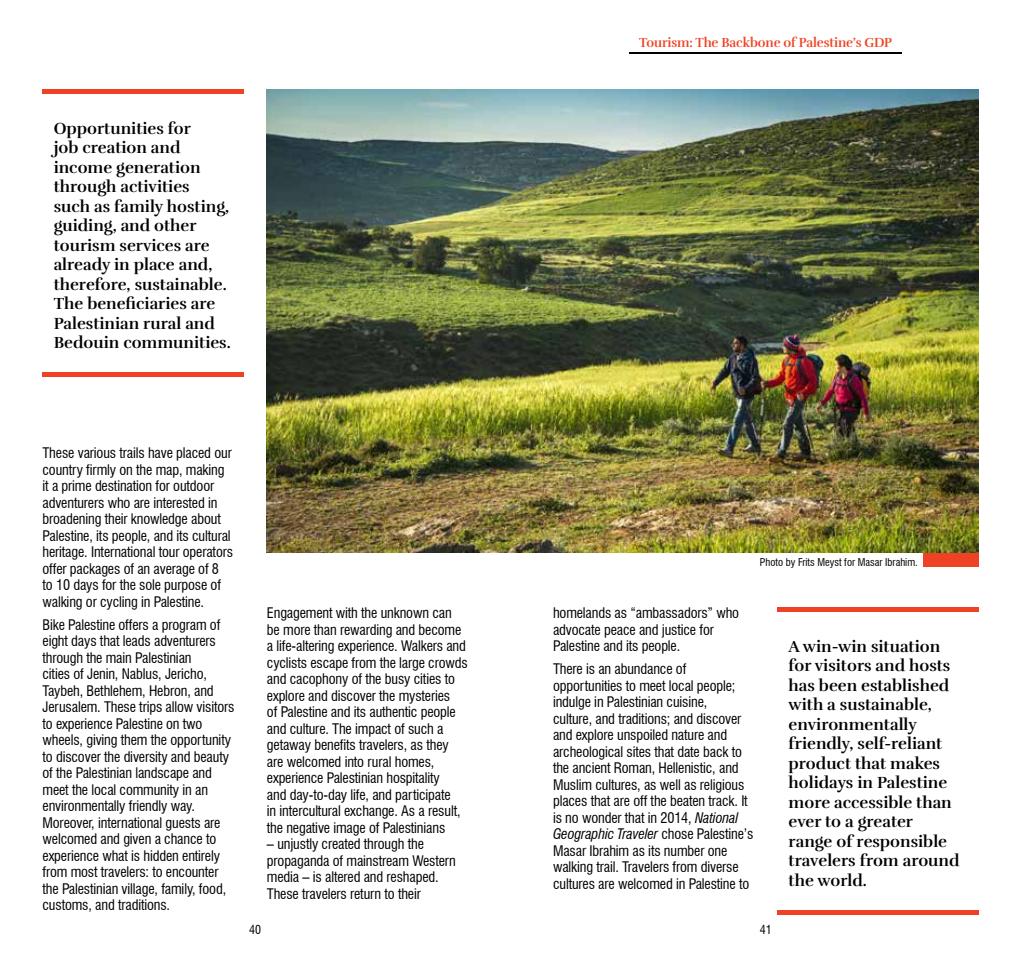
<style>
.page{position:relative;width:1021px;height:957px;background:#fff}
.page>*{position:absolute;margin:0;border:0;box-sizing:border-box;transform-origin:0 0}
.t1{font:700 16.5px/19.5px "Rufina";color:#000}
.t2{font:condensed 14.25px/16.5px "Swiss 721 BT";letter-spacing:-.01em;color:#000}
.t3{font:700 13.5px "Rufina";letter-spacing:-.01em;color:#ef4123;scale:.96 1}
.t4{font:condensed 12px "Swiss 721 BT";color:#000}
.t5{font:condensed 10.5px "Swiss 721 BT";color:#000}
.s1{font-style:italic}
</style>
<div class="page">
<img style="left:267px;top:89px;width:711px;height:464px">
<div style="left:43px;top:89px;width:200px;height:5px;background:#ef4123"></div>
<div style="left:43px;top:372px;width:200px;height:5px;background:#ef4123"></div>
<hr style="left:777px;top:607px;width:201px;height:4px;background:#ef4123">
<hr style="left:777px;top:910px;width:201px;height:4px;background:#ef4123">
<div style="left:923px;top:553px;width:55px;height:13px;background:#ef4123"></div>
<hr style="left:629px;top:52px;width:272px;height:1px;background:#000">
<p class="t1" style="left:54px;top:118px;width:178px">Opportunities for<br>job creation and income generation through activities<br>such as family hosting, guiding, and other tourism services are already in place and, therefore, sustainable.<br>The beneficiaries are<br>Palestinian rural and<br>Bedouin communities.</p>
<p class="t2" style="left:43px;top:445px;width:192px">These various trails have placed our country firmly on the map, making it a prime destination for outdoor adventurers who are interested in broadening their knowledge about Palestine, its people, and its cultural heritage. International tour operators offer packages of an average of 8<br>to 10 days for the sole purpose of walking or cycling in Palestine.</p>
<p class="t2" style="left:43px;top:616px;width:193px">Bike Palestine offers a program of eight days that leads adventurers through the main Palestinian<br>cities of Jenin, Nablus, Jericho, Taybeh, Bethlehem, Hebron, and Jerusalem. These trips allow visitors to experience Palestine on two wheels, giving them the opportunity to discover the diversity and beauty of the Palestinian landscape and meet the local community in an environmentally friendly way.<br>Moreover, international guests are welcomed and given a chance to experience what is hidden entirely from most travelers: to encounter the Palestinian village, family, food, customs, and traditions.</p>
<p class="t2" style="left:267px;top:605px;width:202px">Engagement with the unknown can be more than rewarding and become a life-altering experience. Walkers and cyclists escape from the large crowds and cacophony of the busy cities to explore and discover the mysteries<br>of Palestine and its authentic people and culture. The impact of such a getaway benefits travelers, as they are welcomed into rural homes, experience Palestinian hospitality<br>and day-to-day life, and participate<br>in intercultural exchange. As a result, the negative image of Palestinians</p>
<p class="t2" style="left:267px;top:836px;width:190px">– unjustly created through the propaganda of mainstream Western media – is altered and reshaped.<br>These travelers return to their</p>
<p class="t3" style="left:639px;top:34px;width:265px">Tourism: The Backbone of Palestine’s GDP</p>
<p class="t5" style="left:759px;top:556px;width:159px">Photo by Frits Meyst for Masar Ibrahim.</p>
<p class="t2" style="left:553px;top:605px;width:188px">homelands as “ambassadors” who advocate peace and justice for<br>Palestine and its people.</p>
<p class="t2" style="left:553px;top:661px;width:202px">There is an abundance of opportunities to meet local people; indulge in Palestinian cuisine,<br>culture, and traditions; and discover and explore unspoiled nature and archeological sites that date back to the ancient Roman, Hellenistic, and Muslim cultures, as well as religious places that are off the beaten track. It is no wonder that in 2014, <span class="s1">National Geographic Traveler</span> chose Palestine’s Masar Ibrahim as its number one walking trail. Travelers from diverse cultures are welcomed in Palestine to</p>
<p class="t1" style="left:788px;top:636px;width:172px">A win-win situation for visitors and hosts has been established with a sustainable, environmentally friendly, self-reliant product that makes holidays in Palestine more accessible than ever to a greater range of responsible travelers from around the world.</p>
<p class="t4" style="left:249px;top:922px;width:13px">40</p>
<p class="t4" style="left:759px;top:922px;width:13px">41</p>
</div>
